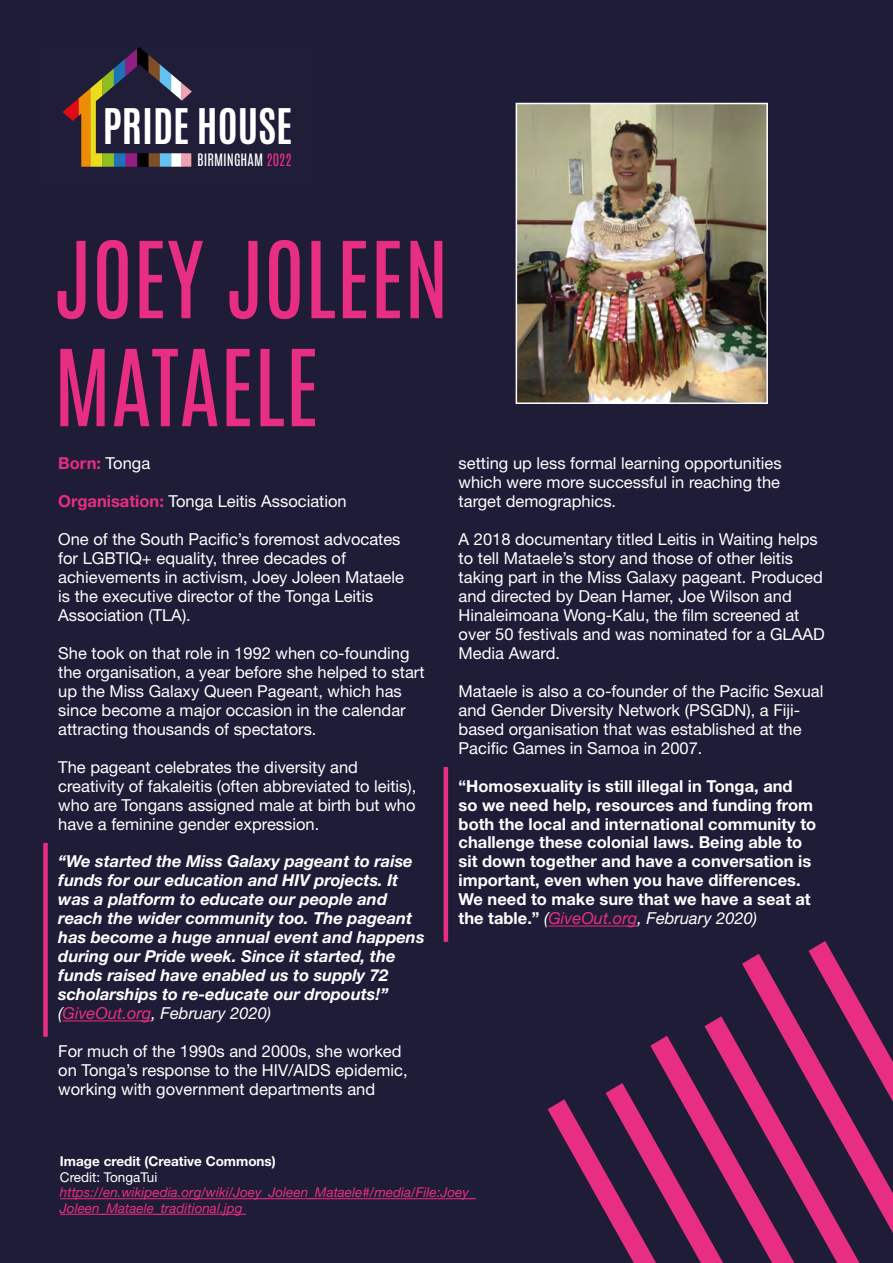
<style>
.page{position:relative;width:893px;height:1263px;background:#1f1c38}
.page>*{position:absolute;margin:0;border:0;box-sizing:border-box;transform-origin:0 0}
.t1{font:90px/108px "Antonio";color:#e82e82}
.t2{font:700 40.95px "Antonio";color:#fff}
.t3{font:16.5px/19px "Helvetica Neue LT Std";color:#fff}
.t4{font:italic 700 16.5px/18.9px "Helvetica Neue LT Std";color:#fff}
.t5{font:700 16.5px/18.9px "Helvetica Neue LT Std";color:#fff}
.t6{font:700 16.5px "Helvetica Neue LT Std";color:#e82e82}
.t7{font:14.4px "Antonio";color:#fff}
.t8{font:italic 13.5px/15.6px "Helvetica Neue LT Std";color:#e82e82}
.t9{font:700 13.5px "Helvetica Neue LT Std";color:#fff}
.t10{font:13.5px "Helvetica Neue LT Std";color:#fff}
.s1{color:#e72f83}
.s2{font-weight:400;color:#fff}
.s3{font-weight:700;color:#e82e82}
.s4{font-weight:400}
.s5{font-weight:400;color:#e82e82}
.s6{font-weight:400;font-style:italic}
.s7{font-weight:400;font-style:italic;color:#e82e82}
</style>
<div class="page">
<svg style="left:62px;top:47px;width:130px;height:120px"></svg>
<svg style="left:548px;top:941px;width:345px;height:322px"></svg>
<div style="left:43px;top:843px;width:5px;height:194px;background:#e82e82"></div>
<hr style="left:63px;top:1020px;width:88px;height:1px;background:#e82e82">
<hr style="left:444px;top:767px;width:4px;height:175px;background:#e82e82">
<hr style="left:548px;top:926px;width:89px;height:1px;background:#e82e82">
<img style="left:519px;top:106px;width:246px;height:295px">
<div style="left:516px;top:103px;width:252px;height:301px;border:2px solid #fff"></div>
<hr style="left:60px;top:1198px;width:416px;height:1px;background:#e82e82">
<hr style="left:60px;top:1214px;width:186px;height:1px;background:#e82e82">
<h2 class="t2" style="left:103px;top:96px;width:191px">PRIDE HOUSE</h2>
<p class="t7" style="left:197px;top:149px;width:96px">BIRMINGHAM <span class="s1">2022</span></p>
<h1 class="t1" style="left:54px;top:227px;width:396px">JOEY JOLEEN<br>MATAELE</h1>
<p class="t6" style="left:58px;top:453px;width:93px">Born: <span class="s2">Tonga</span></p>
<p class="t3" style="left:58px;top:491px;width:290px"><span class="s3">Organisation:</span> Tonga Leitis Association</p>
<p class="t3" style="left:58px;top:529px;width:347px">One of the South Pacific’s foremost advocates for LGBTIQ+ equality, three decades of achievements in activism, Joey Joleen Mataele is the executive director of the Tonga Leitis Association (TLA).</p>
<p class="t3" style="left:58px;top:643px;width:368px">She took on that role in 1992 when co-founding the organisation, a year before she helped to start up the Miss Galaxy Queen Pageant, which has since become a major occasion in the calendar attracting thousands of spectators.</p>
<p class="t3" style="left:58px;top:757px;width:360px">The pageant celebrates the diversity and creativity of fakaleitis (often abbreviated to leitis), who are Tongans assigned male at birth but who have a feminine gender expression.</p>
<p class="t4" style="left:58px;top:852px;width:368px">“We started the Miss Galaxy pageant to raise funds for our education and HIV projects. It was a platform to educate our people and reach the wider community too. The pageant has become a huge annual event and happens during our Pride week. Since it started, the funds raised have enabled us to supply 72 scholarships to re-educate our dropouts!” <span class="s4">(</span><span class="s5">GiveOut.org</span><span class="s4">, February 2020)</span></p>
<p class="t3" style="left:58px;top:1041px;width:351px">For much of the 1990s and 2000s, she worked on Tonga’s response to the HIV/AIDS epidemic, working with government departments and</p>
<p class="t3" style="left:459px;top:453px;width:325px;text-align:justify">setting up less formal learning opportunities which were more successful in reaching the target demographics.</p>
<p class="t3" style="left:459px;top:529px;width:368px">A 2018 documentary titled Leitis in Waiting helps to tell Mataele’s story and those of other leitis taking part in the Miss Galaxy pageant. Produced and directed by Dean Hamer, Joe Wilson and Hinaleimoana Wong-Kalu, the film screened at over 50 festivals and was nominated for a GLAAD Media Award.</p>
<p class="t3" style="left:459px;top:681px;width:366px">Mataele is also a co-founder of the Pacific Sexual and Gender Diversity Network (PSGDN), a Fiji&shy;based organisation that was established at the Pacific Games in Samoa in 2007.</p>
<p class="t5" style="left:459px;top:776px;width:359px">“Homosexuality is still illegal in Tonga, and<br>so we need help, resources and funding from both the local and international community to challenge these colonial laws. Being able to sit down together and have a conversation is important, even when you have differences.<br>We need to make sure that we have a seat at the table.” <span class="s6">(</span><span class="s7">GiveOut.org</span><span class="s6">, February 2020)</span></p>
<p class="t9" style="left:60px;top:1153px;width:217px">Image credit (Creative Commons)</p>
<p class="t10" style="left:60px;top:1169px;width:99px">Credit: TongaTui</p>
<p class="t8" style="left:60px;top:1184px;width:417px">https://en.wikipedia.org/wiki/Joey_Joleen_Mataele#/media/File:Joey_<br>Joleen_Mataele_traditional.jpg</p>
</div>
